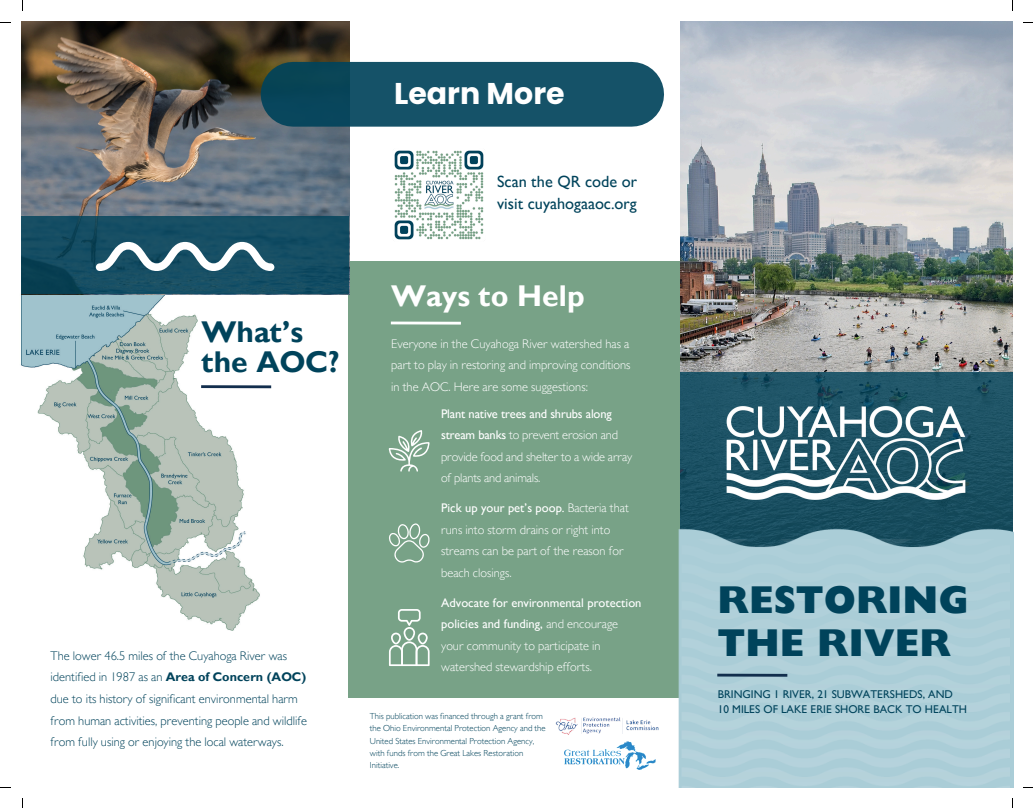
<style>
.page{position:relative;width:1033px;height:808px;background:#fff}
.page>*{position:absolute;margin:0;border:0;box-sizing:border-box;transform-origin:0 0}
.t1{font:800 38.75px/43.1px "Gill Sans MT Std";color:#00435b}
.t2{font:700 30px/30px "Gill Sans MT Std";color:#00435b}
.t3{font:700 30px "Gill Sans MT Std";color:#fff}
.t4{font:700 30px "Poppins";color:#fff}
.t5{font:500 16.25px/22.5px "Gill Sans MT Std";color:#00435b}
.t6{font:300 12.5px/21.5px "Gill Sans MT Std";color:#fff}
.t7{font:300 12.5px/21.5px "Gill Sans MT Std";color:#00435b}
.t8{font:500 11.25px/15px "Gill Sans MT Std";color:#00435b}
.t9{font:300 8.75px/12.4px "Gill Sans MT Std";color:#00435b}
.s1{font-weight:700}
.s2{font-weight:500}
</style>
<div class="page">
<img style="left:21px;top:284px;width:252px;height:347px">
<div style="left:348px;top:261px;width:335px;height:436px;background:#78a287"></div>
<img style="left:22px;top:22px;width:327px;height:194px">
<img style="left:680px;top:22px;width:332px;height:350px">
<div style="left:680px;top:372px;width:332px;height:190px;background:#1e5466"></div>
<img style="left:678px;top:503px;width:335px;height:284px">
<div style="left:680px;top:540px;width:332px;height:247px;background:#aecfd8"></div>
<svg style="left:22px;top:216px;width:327px;height:78px;background:#144c61"></svg>
<svg style="left:96px;top:242px;width:178px;height:29px"></svg>
<hr style="left:201px;top:385px;width:70px;height:3px;background:#122e4d">
<img style="left:705px;top:382px;width:281px;height:141px">
<div style="left:293px;top:62px;width:338px;height:65px;background:linear-gradient(to right,#0d4a5f,#18556c)"></div>
<svg style="left:389px;top:430px;width:41px;height:41px"></svg>
<hr style="left:717px;top:673px;width:70px;height:3px;background:#122e4d">
<svg style="left:389px;top:609px;width:40px;height:57px"></svg>
<svg style="left:389px;top:523px;width:41px;height:40px"></svg>
<img style="left:565px;top:741px;width:91px;height:28px">
<img style="left:555px;top:717px;width:104px;height:18px">
<hr style="left:391px;top:321px;width:70px;height:3px;background:#fff">
<img style="left:394px;top:150px;width:90px;height:90px">
<h4 class="t2" style="left:201px;top:322px;width:140px">What’s the AOC?</h4>
<p class="t7" style="left:51px;top:646px;width:258px">The lower 46.5 miles of the Cuyahoga River was identified in 1987 as an <span class="s1">Area of Concern (AOC) </span>due to its history of significant environmental harm from human activities, preventing people and wildlife from fully using or enjoying the local waterways.</p>
<p class="t4" style="left:394px;top:72px;width:172px">Learn More</p>
<h4 class="t5" style="left:497px;top:173px;width:141px">Scan the QR code or visit cuyahogaaoc.org</h4>
<p class="t3" style="left:391px;top:286px;width:195px">Ways to Help</p>
<h4 class="t6" style="left:391px;top:334px;width:241px;text-align:justify">Everyone in the Cuyahoga River watershed has a part to play in restoring and improving conditions in the AOC. Here are some suggestions:</h4>
<p class="t6" style="left:441px;top:404px;width:192px"><span class="s2">Plant native trees and shrubs along stream banks</span> to prevent erosion and provide food and shelter to a wide array of plants and animals.</p>
<h1 class="t6" style="left:441px;top:499px;width:189px"><span class="s2">Pick up your pet’s poop.</span> Bacteria that runs into storm drains or right into streams can be part of the reason for beach closings.</h1>
<h2 class="t6" style="left:441px;top:593px;width:202px"><span class="s2">Advocate for environmental protection policies and funding,</span> and encourage your community to participate in watershed stewardship efforts.</h2>
<h5 class="t9" style="left:370px;top:711px;width:177px">This publication was financed through a grant from the Ohio Environmental Protection Agency and the United States Environmental Protection Agency, with funds from the Great Lakes Restoration Initiative.</h5>
<h3 class="t1" style="left:717px;top:584px;width:253px">RESTORING<br>THE RIVER</h3>
<p class="t8" style="left:717px;top:688px;width:251px">BRINGING 1 RIVER, 21 SUBWATERSHEDS, AND<br>10 MILES OF LAKE ERIE SHORE BACK TO HEALTH</p>
</div>
